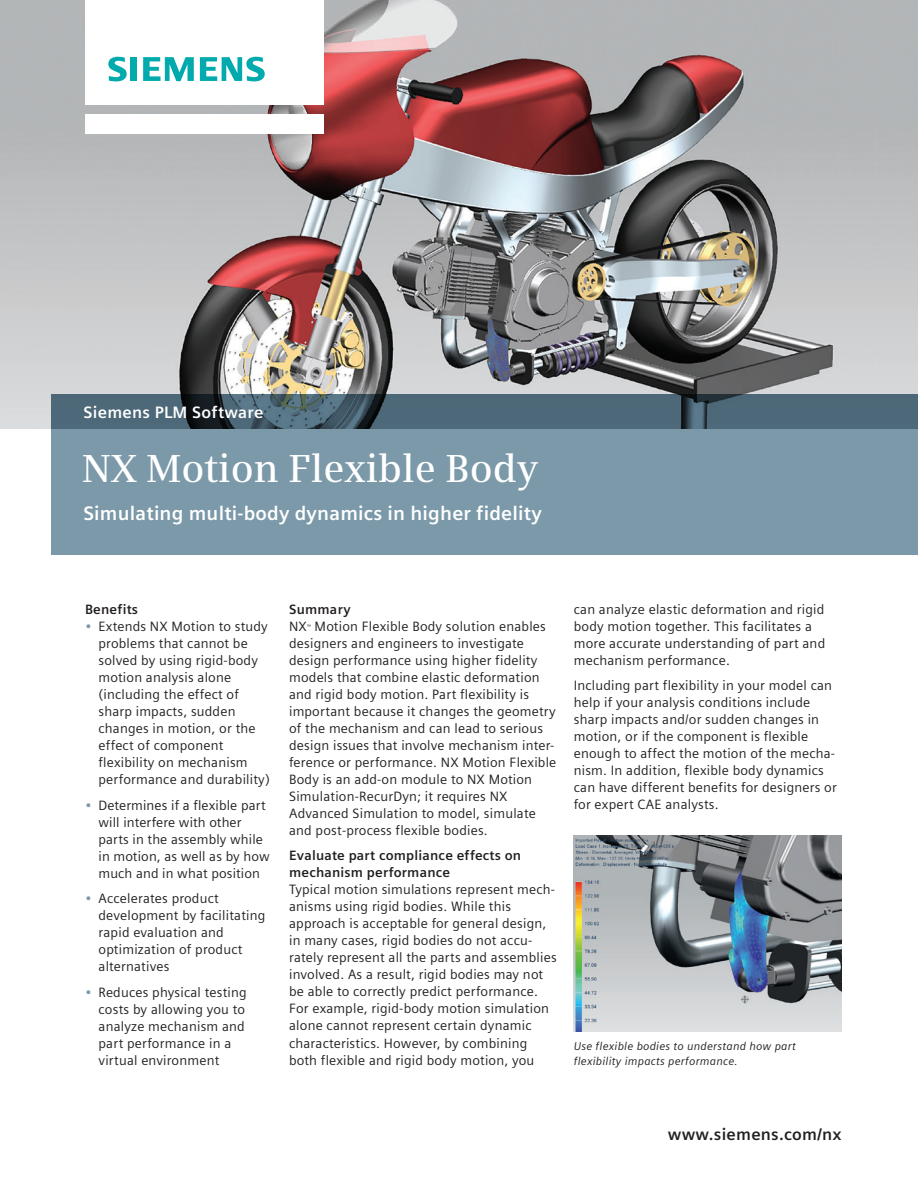
<style>
.page{position:relative;width:918px;height:1188px;background:#fff}
.page>*{position:absolute;margin:0;border:0;box-sizing:border-box;transform-origin:0 0}
.t1{font:600 39px "Siemens Serif";color:#fff}
.t2{font:700 19.5px "Siemens Sans";letter-spacing:.01em;color:#fff}
.t3{font:700 16.5px "Siemens Sans";letter-spacing:.015em;color:#fff}
.t4{font:700 16.5px "Siemens Sans";letter-spacing:.015em;color:#231f20}
.t5{font:13.5px/17px "Siemens Sans";letter-spacing:.015em;color:#231f20}
.t6{font:700 13.5px/17.1px "Siemens Sans";letter-spacing:.015em;color:#231f20}
.t7{font:italic 11.25px/14.9px "Siemens Sans";letter-spacing:.02em;color:#231f20}
.t8{font:4.95px "Siemens Sans";color:#231f20}
.s1{color:#7b99a9}
</style>
<div class="page">
<img style="left:0;top:0;width:918px;height:429px">
<svg style="left:51px;top:395px;width:867px;height:34px;background:#486170"></svg>
<div style="left:51px;top:429px;width:867px;height:125px;background:#7b99a9"></div>
<img style="left:574px;top:835px;width:267px;height:196px">
<div style="left:85px;top:114px;width:238px;height:19px;background:#fff"></div>
<div style="left:85px;top:0;width:238px;height:105px;background:#fff"></div>
<svg style="left:108px;top:57px;width:19px;height:24px"></svg>
<div style="left:130px;top:57px;width:7px;height:24px;background:#00aaad"></div>
<svg style="left:143px;top:57px;width:51px;height:24px"></svg>
<svg style="left:200px;top:57px;width:65px;height:24px"></svg>
<p class="t3" style="left:84px;top:402px;width:181px">Siemens PLM Software</p>
<h1 class="t1" style="left:82px;top:446px;width:457px">NX Motion Flexible Body</h1>
<h2 class="t2" style="left:83px;top:502px;width:460px">Simulating multi-body dynamics in higher fidelity</h2>
<p class="t6" style="left:85px;top:601px;width:55px">Benefits</p>
<p class="t5" style="left:99px;top:618px;width:173px;text-indent:-14px"><span class="s1">•</span> Extends NX Motion to study problems that cannot be solved by using rigid-body motion analysis alone (including the effect of sharp impacts, sudden changes in motion, or the effect of component flexibility on mechanism performance and durability)</p>
<p class="t5" style="left:99px;top:797px;width:173px;text-indent:-14px"><span class="s1">•</span> Determines if a flexible part will interfere with other parts in the assembly while in motion, as well as by how much and in what position</p>
<p class="t5" style="left:99px;top:890px;width:168px;text-indent:-14px"><span class="s1">•</span> Accelerates product development by facilitating rapid evaluation and optimization of product alternatives</p>
<p class="t5" style="left:99px;top:984px;width:150px;text-indent:-14px"><span class="s1">•</span> Reduces physical testing costs by allowing you to analyze mechanism and part performance in a virtual environment</p>
<p class="t6" style="left:289px;top:601px;width:63px">Summary</p>
<p class="t5" style="left:289px;top:618px;width:19px">NX</p>
<p class="t8" style="left:307px;top:624px;width:5px">™</p>
<p class="t5" style="left:289px;top:618px;width:269px;text-indent:26px">Motion Flexible Body solution enables designers and engineers to investigate design performance using higher fidelity models that combine elastic deformation and rigid body motion. Part flexibility is important because it changes the geometry of the mechanism and can lead to serious design issues that involve mechanism inter&shy;ference or performance. NX Motion Flexible Body is an add-on module to NX Motion Simulation-RecurDyn; it requires NX Advanced Simulation to model, simulate and post-process flexible bodies.</p>
<p class="t6" style="left:289px;top:847px;width:234px">Evaluate part compliance effects on mechanism performance</p>
<p class="t5" style="left:289px;top:881px;width:269px">Typical motion simulations represent mech&shy;anisms using rigid bodies. While this approach is acceptable for general design, in many cases, rigid bodies do not accu&shy;rately represent all the parts and assemblies involved. As a result, rigid bodies may not be able to correctly predict performance.<br>For example, rigid-body motion simulation alone cannot represent certain dynamic characteristics. However, by combining both flexible and rigid body motion, you</p>
<p class="t5" style="left:574px;top:601px;width:253px">can analyze elastic deformation and rigid body motion together. This facilitates a more accurate understanding of part and mechanism performance.</p>
<p class="t5" style="left:574px;top:677px;width:265px">Including part flexibility in your model can help if your analysis conditions include sharp impacts and/or sudden changes in motion, or if the component is flexible enough to affect the motion of the mecha&shy;nism. In addition, flexible body dynamics can have different benefits for designers or for expert CAE analysts.</p>
<p class="t7" style="left:574px;top:1039px;width:224px">Use flexible bodies to understand how part flexibility impacts performance.</p>
<p class="t4" style="left:668px;top:1124px;width:175px">www.siemens.com/nx</p>
</div>
